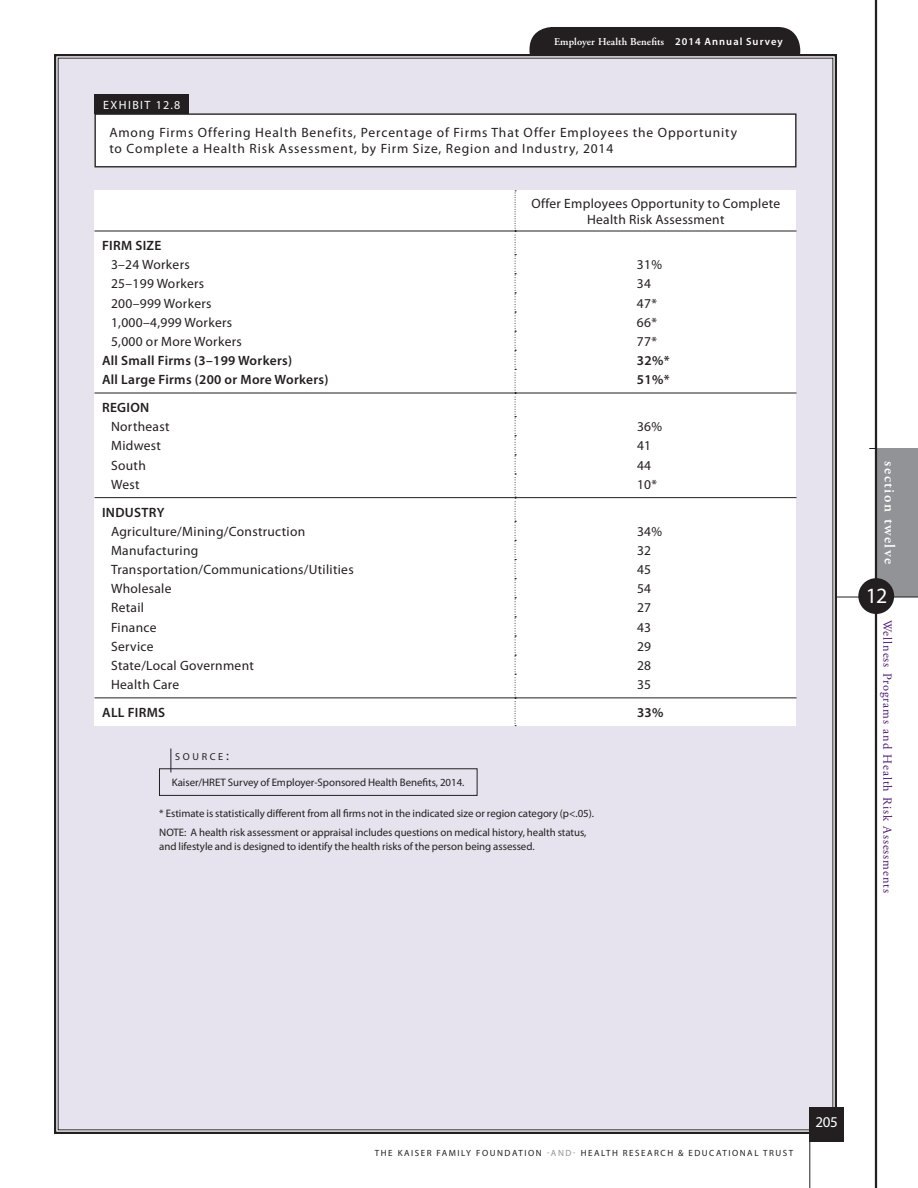
<style>
.page{position:relative;width:918px;height:1188px;background:#fff}
.page>*{position:absolute;margin:0;border:0;box-sizing:border-box;transform-origin:0 0}
.t1{font:21.9px "Myriad Pro";color:#fff}
.t2{font:600 15px "Adobe Garamond Pro";letter-spacing:.1em;color:#fff}
.t3{font:15px "Myriad Pro";color:#fff}
.t4{font:13.5px/16.5px "Myriad Pro";letter-spacing:.025em;color:#231f20;text-align:center}
.t5{font:13.5px/16.5px "Myriad Pro";letter-spacing:.065em;color:#231f20}
.t6{font:600 13.5px "Myriad Pro";letter-spacing:.025em;color:#231f20}
.t7{font:12.3px "Adobe Garamond Pro";color:#48166d}
.t8{font:12px "Myriad Pro";letter-spacing:.12em;color:#fff}
.t9{font:10.8px/19.5px "Myriad Pro";letter-spacing:-.005em;color:#231f20}
.t10{font:600 10.5px "Adobe Garamond Pro";letter-spacing:.01em;color:#fff}
.t11{font:10.2px "Myriad Pro";letter-spacing:.265em;color:#231f20}
.t12{font:9px "Myriad Pro";letter-spacing:.17em;color:#231f20}
.s1{font-family:"Myriad Pro"}
.s2{font-size:13.5px}
.s3{color:#919396}
</style>
<div class="page">
<hr style="left:869px;top:448px;width:49px;height:1px;background:#231f20">
<div style="left:876px;top:449px;width:42px;height:148px;background:#919396"></div>
<hr style="left:824px;top:597px;width:94px;height:1px;background:#231f20">
<hr style="left:875px;top:0;width:2px;height:1188px;background:#231f20">
<div style="left:858px;top:578px;width:36px;height:36px;background:#231f20;border-radius:50%"></div>
<div style="left:530px;top:27px;width:270px;height:47px;background:#231f20;border-radius:22px"></div>
<div style="left:54px;top:53px;width:784px;height:1082px;background:#e6e3ee"></div>
<div style="left:810px;top:1107px;width:34px;height:34px;background:#231f20"></div>
<hr style="left:810px;top:1107px;width:1px;height:81px;background:#231f20">
<div style="left:94px;top:94px;width:95px;height:20px;background:#231f20"></div>
<div style="left:95px;top:114px;width:701px;height:53px;background:#fff"></div>
<div style="left:95px;top:113px;width:701px;height:54px;border:1px solid #231f20"></div>
<div style="left:159px;top:769px;width:318px;height:27px;border:1px solid #231f20"></div>
<svg style="left:171px;top:748px;width:1px;height:24px"></svg>
<div style="left:94px;top:190px;width:702px;height:536px;background:#fff"></div>
<svg style="left:515px;top:190px;width:1px;height:536px"></svg>
<hr style="left:94px;top:231px;width:421px;height:1px;background:#231f20">
<hr style="left:515px;top:231px;width:281px;height:1px;background:#231f20">
<hr style="left:94px;top:393px;width:421px;height:1px;background:#231f20">
<hr style="left:515px;top:393px;width:281px;height:1px;background:#231f20">
<hr style="left:94px;top:497px;width:421px;height:1px;background:#231f20">
<hr style="left:515px;top:497px;width:281px;height:1px;background:#231f20">
<hr style="left:94px;top:698px;width:421px;height:1px;background:#231f20">
<hr style="left:515px;top:698px;width:281px;height:1px;background:#231f20">
<p class="t10" style="left:554px;top:36px;width:230px">Employer Health Benefits <span class="s1">2014 Annual Sur vey</span></p>
<p class="t8" style="left:103px;top:97px;width:79px">Exhibit 12.8</p>
<p class="t5" style="left:109px;top:124px;width:629px">Among Firms Offering Health Benefits, Percentage of Firms That Offer Employees the Opportunity to Complete a Health Risk Assessment, by Firm Size, Region and I ndustry, 2014</p>
<p class="t4" style="left:531px;top:195px;width:250px">Offer Employees Opportunity to Complete<br>Health Risk Assessment</p>
<p class="t6" style="left:102px;top:237px;width:9px">FIRM</p>
<p class="t6" style="left:135px;top:237px;width:26px">SIZE</p>
<p class="t4" style="left:111px;top:256px;width:80px">3–24 Workers</p>
<p class="t4" style="left:637px;top:256px;width:27px">31%</p>
<p class="t4" style="left:111px;top:275px;width:95px">25–199 Workers</p>
<p class="t4" style="left:637px;top:275px;width:16px">34</p>
<p class="t4" style="left:111px;top:295px;width:102px">200–999 Workers</p>
<p class="t4" style="left:637px;top:295px;width:22px">47*</p>
<p class="t4" style="left:111px;top:314px;width:123px">1,000–4,999 Workers</p>
<p class="t4" style="left:637px;top:314px;width:22px">66*</p>
<p class="t4" style="left:111px;top:333px;width:132px">5,000 or More Workers</p>
<p class="t4" style="left:637px;top:333px;width:22px">77*</p>
<p class="t6" style="left:102px;top:352px;width:192px">All Small Firms (3–199 Workers)</p>
<p class="t6" style="left:637px;top:352px;width:34px">32%*</p>
<p class="t6" style="left:102px;top:371px;width:228px">All Large Firms (200 or More Workers)</p>
<p class="t6" style="left:637px;top:371px;width:34px">51%*</p>
<p class="t6" style="left:102px;top:399px;width:9px">REGION</p>
<p class="t4" style="left:111px;top:418px;width:60px">Northeast</p>
<p class="t4" style="left:637px;top:418px;width:27px">36%</p>
<p class="t4" style="left:111px;top:437px;width:52px">Midwest</p>
<p class="t4" style="left:637px;top:437px;width:16px">41</p>
<p class="t4" style="left:111px;top:457px;width:36px">South</p>
<p class="t4" style="left:637px;top:457px;width:16px">44</p>
<p class="t4" style="left:111px;top:476px;width:30px">West</p>
<p class="t4" style="left:637px;top:476px;width:22px">10*</p>
<p class="t6" style="left:102px;top:504px;width:64px">IN DUSTRY</p>
<p class="t4" style="left:111px;top:523px;width:196px">Agriculture/Mining/Construction</p>
<p class="t4" style="left:637px;top:523px;width:27px">34%</p>
<p class="t4" style="left:111px;top:542px;width:89px">Manufacturing</p>
<p class="t4" style="left:637px;top:542px;width:16px">32</p>
<p class="t4" style="left:111px;top:561px;width:244px">Transportation/Communications/Utilities</p>
<p class="t4" style="left:637px;top:561px;width:16px">45</p>
<p class="t4" style="left:111px;top:580px;width:62px">Wholesale</p>
<p class="t4" style="left:637px;top:580px;width:16px">54</p>
<p class="t4" style="left:111px;top:599px;width:34px">Retail</p>
<p class="t4" style="left:637px;top:599px;width:16px">27</p>
<p class="t4" style="left:111px;top:619px;width:47px">Finance</p>
<p class="t4" style="left:637px;top:619px;width:16px">43</p>
<p class="t4" style="left:111px;top:638px;width:44px">Service</p>
<p class="t4" style="left:637px;top:638px;width:16px">29</p>
<p class="t4" style="left:111px;top:657px;width:144px">State/Local Government</p>
<p class="t4" style="left:637px;top:657px;width:16px">28</p>
<p class="t4" style="left:111px;top:676px;width:70px">Health Care</p>
<p class="t4" style="left:637px;top:676px;width:16px">35</p>
<p class="t6" style="left:102px;top:704px;width:34px">ALL FIRM</p>
<p class="t6" style="left:158px;top:704px;width:9px">S</p>
<p class="t6" style="left:637px;top:704px;width:28px">33%</p>
<p class="t11" style="left:175px;top:751px;width:55px">SOURCE<span class="s2">:</span></p>
<p class="t9" style="left:172px;top:773px;width:294px">Kaiser/HRET Survey of Employer-Sponsored Health Benefits, 2014.</p>
<p class="t9" style="left:159px;top:803px;width:436px">* Estimate is statistically different from all firms not in the indicated size or region category (p&lt;.05).<br>NOTE: A health risk assessment or appraisal includes questions on medical history, health status,</p>
<p class="t9" style="left:159px;top:836px;width:377px">and lifestyle and is designed to identify the health risks of the person being assessed.</p>
<p class="t2" style="left:898px;top:461px;width:104px;rotate:90deg">section twelve</p>
<h1 class="t1" style="left:866px;top:582px;width:23px">12</h1>
<p class="t7" style="left:895px;top:620px;width:275px;rotate:90deg">Wellness Programs and Health Risk Assessments</p>
<p class="t12" style="left:375px;top:1147px;width:415px">The Ka iser Fa mily Foundat ion <span class="s3">-a nd-</span> H ea lt h Resea rch &amp; E ducat iona l Trust</p>
<p class="t3" style="left:816px;top:1113px;width:24px">205</p>
</div>
